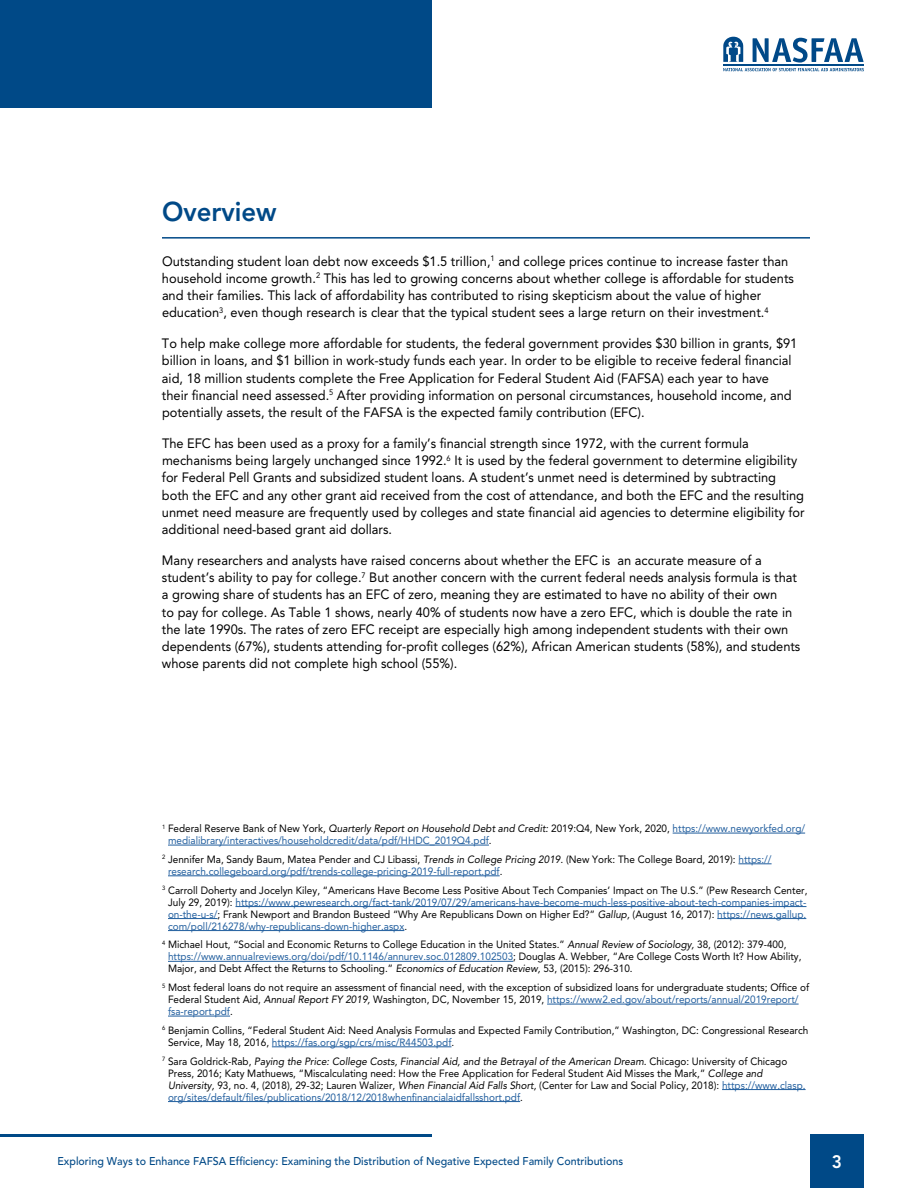
<style>
.page{position:relative;width:918px;height:1188px;background:#fff}
.page>*{position:absolute;margin:0;border:0;box-sizing:border-box;transform-origin:0 0}
.t1{font:800 27px "Avenir LT Std";color:#004987;scale:.95 1}
.t2{font:800 18px "Avenir LT Std";color:#fff;scale:.95 1}
.t3{font:13.5px/17.2px "Avenir LT Std";color:#000;scale:.95 1}
.t4{font:500 11.25px "Avenir LT Std";color:#004987;scale:.95 1}
.t5{font:10.5px/12px "Avenir LT Std";color:#000;scale:.95 1}
.t6{font:10.5px/12px "Avenir LT Std";color:#215e9e;scale:.95 1}
.s1{color:#000}
.s2{font-style:italic;color:#000}
.s3{color:#215e9e}
.s4{font-style:italic}
</style>
<div class="page">
<div style="left:810px;top:1134px;width:54px;height:54px;background:#004987"></div>
<div style="left:0;top:0;width:432px;height:108px;background:#004987"></div>
<hr style="left:0;top:1134px;width:432px;height:3px;background:#004987">
<svg style="left:723px;top:37px;width:141px;height:34px"></svg>
<hr style="left:723px;top:64px;width:141px;height:1px;background:#004988">
<hr style="left:673px;top:833px;width:132px;height:1px;background:#215e9e">
<hr style="left:168px;top:845px;width:321px;height:1px;background:#215e9e">
<hr style="left:739px;top:864px;width:33px;height:1px;background:#215e9e">
<hr style="left:168px;top:876px;width:332px;height:1px;background:#215e9e">
<hr style="left:235px;top:906px;width:571px;height:1px;background:#215e9e">
<hr style="left:168px;top:918px;width:50px;height:1px;background:#215e9e">
<hr style="left:717px;top:918px;width:89px;height:1px;background:#215e9e">
<hr style="left:168px;top:930px;width:236px;height:1px;background:#215e9e">
<hr style="left:168px;top:961px;width:345px;height:1px;background:#215e9e">
<hr style="left:547px;top:1004px;width:252px;height:1px;background:#215e9e">
<hr style="left:168px;top:1016px;width:62px;height:1px;background:#215e9e">
<hr style="left:272px;top:1047px;width:179px;height:1px;background:#215e9e">
<hr style="left:722px;top:1089px;width:84px;height:1px;background:#215e9e">
<hr style="left:168px;top:1101px;width:352px;height:1px;background:#215e9e">
<hr style="left:162px;top:237px;width:648px;height:2px;background:#004987">
<h1 class="t1" style="left:162px;top:196px;width:122px">Overview</h1>
<p class="t3" style="left:162px;top:252px;width:667px">Outstanding student loan debt now exceeds $1.5 trillion,<sup>1</sup> and college prices continue to increase faster than household income growth.<sup>2</sup> This has led to growing concerns about whether college is affordable for students and their families. This lack of affordability has contributed to rising skepticism about the value of higher education<sup>3</sup>, even though research is clear that the typical student sees a large return on their investment.<sup>4</sup></p>
<p class="t3" style="left:162px;top:335px;width:670px">To help make college more affordable for students, the federal government provides $30 billion in grants, $91 billion in loans, and $1 billion in work-study funds each year. In order to be eligible to receive federal financial aid, 18 million students complete the Free Application for Federal Student Aid (FAFSA) each year to have their financial need assessed.<sup>5</sup> After providing information on personal circumstances, household income, and potentially assets, the result of the FAFSA is the expected family contribution (EFC).</p>
<p class="t3" style="left:162px;top:435px;width:678px">The EFC has been used as a proxy for a family’s financial strength since 1972, with the current formula mechanisms being largely unchanged since 1992.<sup>6</sup> It is used by the federal government to determine eligibility for Federal Pell Grants and subsidized student loans. A student’s unmet need is determined by subtracting both the EFC and any other grant aid received from the cost of attendance, and both the EFC and the resulting unmet need measure are frequently used by colleges and state financial aid agencies to determine eligibility for additional need-based grant aid dollars.</p>
<p class="t3" style="left:162px;top:552px;width:674px">Many researchers and analysts have raised concerns about whether the EFC is an accurate measure of a student’s ability to pay for college.<sup>7</sup> But another concern with the current federal needs analysis formula is that a growing share of students has an EFC of zero, meaning they are estimated to have no ability of their own<br>to pay for college. As Table 1 shows, nearly 40% of students now have a zero EFC, which is double the rate in the late 1990s. The rates of zero EFC receipt are especially high among independent students with their own dependents (67%), students attending for-profit colleges (62%), African American students (58%), and students whose parents did not complete high school (55%).</p>
<p class="t6" style="left:168px;top:822px;width:672px;text-indent:-6px"><sup>1</sup> <span class="s1">Federal Reserve Bank of New York,</span> <span class="s2">Quarterly Report on Household Debt and Credit:</span> <span class="s1">2019:Q4, New York, 2020,</span> https://www.newyorkfed.org/ medialibrary/interactives/householdcredit/data/pdf/HHDC_2019Q4.pdf<span class="s1">.</span></p>
<p class="t6" style="left:168px;top:853px;width:637px;text-indent:-6px"><sup>2</sup> <span class="s1">Jennifer Ma, Sandy Baum, Matea Pender and CJ Libassi,</span> <span class="s2">Trends in College Pricing 2019.</span> <span class="s1">(New York: The College Board, 2019):</span> https:// research.collegeboard.org/pdf/trends-college-pricing-2019-full-report.pdf<span class="s1">.</span></p>
<p class="t5" style="left:168px;top:884px;width:675px;text-align:justify;text-indent:-6px"><sup>3</sup> Carroll Doherty and Jocelyn Kiley, “Americans Have Become Less Positive About Tech Companies’ Impact on The U.S.” (Pew Research Center, July 29, 2019): <span class="s3">https://www.pewresearch.org/fact-tank/2019/07/29/americans-have-become-much-less-positive-about-tech-companies-impact&shy;on-the-u-s/</span>; Frank Newport and Brandon Busteed “Why Are Republicans Down on Higher Ed?” <span class="s4">Gallup,</span> (August 16, 2017): <span class="s3">https://news.gallup. com/poll/216278/why-republicans-down-higher.aspx</span>.</p>
<p class="t5" style="left:168px;top:939px;width:668px;text-indent:-6px"><sup>4</sup> Michael Hout, “Social and Economic Returns to College Education in the United States.” <span class="s4">Annual Review of Sociology,</span> 38, (2012): 379-400, <span class="s3">https://www.annualreviews.org/doi/pdf/10.1146/annurev.soc.012809.102503</span>; Douglas A. Webber, “Are College Costs Worth It? How Ability,<br>Major, and Debt Affect the Returns to Schooling.” <span class="s4">Economics of Education Review,</span> 53, (2015): 296-310.</p>
<p class="t5" style="left:168px;top:981px;width:677px;text-indent:-6px"><sup>5</sup> Most federal loans do not require an assessment of financial need, with the exception of subsidized loans for undergraduate students; Office of<br>Federal Student Aid, <span class="s4">Annual Report FY 2019,</span> Washington, DC, November 15, 2019, <span class="s3">https://www2.ed.gov/about/reports/annual/2019report/ fsa-report.pdf</span>.</p>
<p class="t5" style="left:168px;top:1024px;width:676px;text-indent:-6px"><sup>6</sup> Benjamin Collins, “Federal Student Aid: Need Analysis Formulas and Expected Family Contribution,” Washington, DC: Congressional Research<br>Service, May 18, 2016, <span class="s3">https://fas.org/sgp/crs/misc/R44503.pdf</span>.</p>
<p class="t5" style="left:168px;top:1055px;width:673px;text-indent:-6px"><sup>7</sup> Sara Goldrick-Rab, <span class="s4">Paying the Price: College Costs, Financial Aid, and the Betrayal of the American Dream.</span> Chicago: University of Chicago Press, 2016; Katy Mathuews, “Miscalculating need: How the Free Application for Federal Student Aid Misses the Mark,” <span class="s4">College and University,</span> 93, no. 4, (2018), 29-32; Lauren Walizer, <span class="s4">When Financial Aid Falls Short,</span> (Center for Law and Social Policy, 2018): <span class="s3">https://www.clasp. org/sites/default/files/publications/2018/12/2018whenfinancialaidfallsshort.pdf</span>.</p>
<p class="t4" style="left:57px;top:1155px;width:597px">Exploring Ways to Enhance FAFSA Efficiency: Examining the Distribution of Negative Expected Family Contributions</p>
<h2 class="t2" style="left:832px;top:1151px;width:12px">3</h2>
</div>
